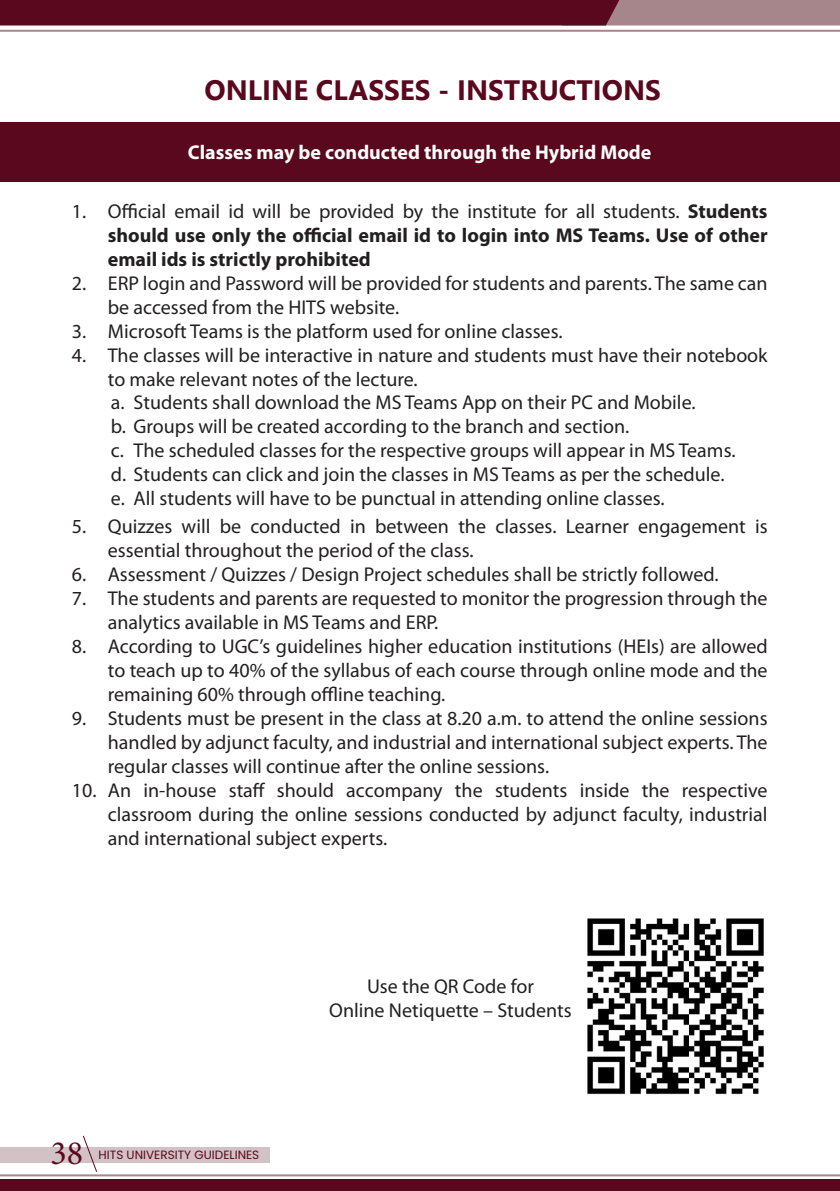
<style>
.page{position:relative;width:840px;height:1191px;background:#fff}
.page>*{position:absolute;margin:0;border:0;box-sizing:border-box;transform-origin:0 0}
.t1{font:34px "Minion Pro";color:#5a081e}
.t2{font:700 28px "Nirmala UI";color:#5a081e}
.t3{font:20px/24px "Myriad Pro";color:#231f20}
.t4{font:700 20px/24px "Myriad Pro";color:#231f20;text-align:justify}
.t5{font:700 20px "Myriad Pro";color:#fff}
.t6{font:12px "Poppins";color:#5a081e}
.s1{font-weight:400}
</style>
<div class="page">
<div style="left:0;top:1147px;width:269px;height:15px;background:#d2c2c5"></div>
<svg style="left:0;top:0;width:839px;height:26px;background:#712d3e"></svg>
<div style="left:0;top:1179px;width:839px;height:12px;background:#5a081e"></div>
<svg style="left:82px;top:1135px;width:16px;height:37px"></svg>
<hr style="left:0;top:1174px;width:839px;height:2px;background:#a6868b">
<hr style="left:0;top:30px;width:839px;height:2px;background:#a6868b">
<div style="left:1px;top:122px;width:838px;height:59px;background:#5a081e"></div>
<img style="left:587px;top:918px;width:177px;height:177px">
<p class="t2" style="left:204px;top:67px;width:457px">ONLINE CLASSES - INSTRUCTIONS</p>
<p class="t5" style="left:188px;top:139px;width:465px">Classes may be conducted through the Hybrid Mode</p>
<p class="t4" style="left:108px;top:198px;width:661px;text-indent:-36px"><span class="s1">1. Official email id will be provided by the institute for all students.</span> Students should use only the official email id to login into MS Teams. Use of other email ids is strictly prohibited</p>
<p class="t3" style="left:108px;top:271px;width:661px;text-indent:-36px">2. ERP login and Password will be provided for students and parents. The same can be accessed from the HITS website.</p>
<p class="t3" style="left:72px;top:319px;width:492px">3. Microsoft Teams is the platform used for online classes.</p>
<p class="t3" style="left:108px;top:343px;width:661px;text-indent:-36px">4. The classes will be interactive in nature and students must have their notebook to make relevant notes of the lecture.</p>
<p class="t3" style="left:111px;top:389px;width:586px">a. Students shall download the MS Teams App on their PC and Mobile.</p>
<p class="t3" style="left:111px;top:413px;width:519px">b. Groups will be created according to the branch and section.</p>
<p class="t3" style="left:111px;top:437px;width:625px">c. The scheduled classes for the respective groups will appear in MS Teams.</p>
<p class="t3" style="left:111px;top:461px;width:614px">d. Students can click and join the classes in MS Teams as per the schedule.</p>
<p class="t3" style="left:111px;top:485px;width:555px">e. All students will have to be punctual in attending online classes.</p>
<p class="t3" style="left:108px;top:513px;width:661px;text-indent:-36px">5. Quizzes will be conducted in between the classes. Learner engagement is essential throughout the period of the class.</p>
<p class="t3" style="left:72px;top:561px;width:648px">6. Assessment / Quizzes / Design Project schedules shall be strictly followed.</p>
<p class="t3" style="left:108px;top:585px;width:661px;text-indent:-36px">7. The students and parents are requested to monitor the progression through the analytics available in MS Teams and ERP.</p>
<p class="t3" style="left:108px;top:633px;width:661px;text-align:justify;text-indent:-36px">8. According to UGC’s guidelines higher education institutions (HEIs) are allowed to teach up to 40% of the syllabus of each course through online mode and the remaining 60% through offline teaching.</p>
<p class="t3" style="left:108px;top:705px;width:661px;text-align:justify;text-indent:-36px">9. Students must be present in the class at 8.20 a.m. to attend the online sessions handled by adjunct faculty, and industrial and international subject experts. The regular classes will continue after the online sessions.</p>
<p class="t3" style="left:108px;top:777px;width:661px;text-align:justify;text-indent:-36px">10. An in-house staff should accompany the students inside the respective classroom during the online sessions conducted by adjunct faculty, industrial and international subject experts.</p>
<h1 class="t1" style="left:51px;top:1130px;width:34px">38</h1>
<p class="t6" style="left:99px;top:1148px;width:162px">HITS UNIVERSITY GUIDELINES</p>
<p class="t3" style="left:367px;top:974px;width:168px">Use the QR Code for</p>
<p class="t3" style="left:329px;top:998px;width:244px">Online Netiquette – Students</p>
</div>
